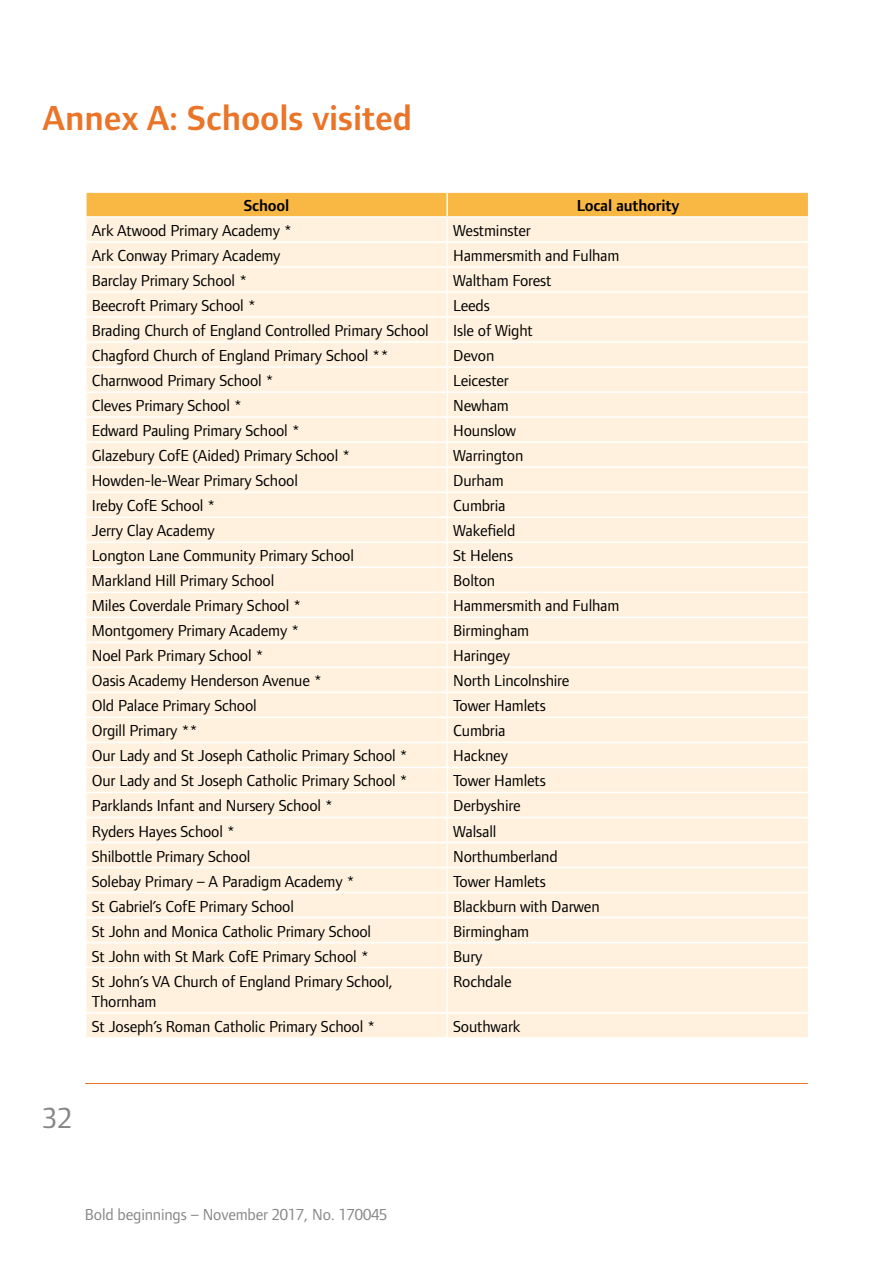
<style>
.page{position:relative;width:893px;height:1263px;background:#fff}
.page>*{position:absolute;margin:0;border:0;box-sizing:border-box;transform-origin:0 0}
._03_PAGE_HEADING-_co{font:600 36px "Foundry Form Sans";color:#ea7427}
.t1{font:30px "Foundry Form Sans";color:#878686}
._10_BODY_TEXT{font:16.5px/20.2px "Foundry Form Sans";letter-spacing:-.01em;color:#000}
.t2{font:16.5px "Foundry Form Sans";letter-spacing:-.01em;color:#878686}
._10_BODY_TEXT-2{font:600 16.5px "Foundry Form Sans";letter-spacing:-.01em;color:#000}
</style>
<div class="page">
<hr style="left:85px;top:1083px;width:723px;height:1px;background:#ea7427">
<div style="left:87px;top:968px;width:721px;height:69px;background:#fff1dd"></div>
<svg style="left:86px;top:192px;width:723px;height:775px;background:#fef0da"></svg>
<hr style="left:446px;top:968px;width:2px;height:44px;background:#fff">
<hr style="left:85px;top:1012px;width:362px;height:2px;background:#fff">
<hr style="left:447px;top:1012px;width:362px;height:2px;background:#fff">
<hr style="left:446px;top:1014px;width:2px;height:23px;background:#fff">
<p class="_03_PAGE_HEADING-_co" style="left:43px;top:98px;width:371px">Annex A: Schools visited</p>
<p class="_10_BODY_TEXT-2" style="left:244px;top:196px;width:47px">School</p>
<p class="_10_BODY_TEXT-2" style="left:577px;top:196px;width:104px">Local authority</p>
<p class="_10_BODY_TEXT" style="left:92px;top:220px;width:202px">Ark Atwood Primary Academy *</p>
<p class="_10_BODY_TEXT" style="left:453px;top:220px;width:79px">Westminster</p>
<p class="_10_BODY_TEXT" style="left:92px;top:245px;width:190px">Ark Conway Primary Academy</p>
<p class="_10_BODY_TEXT" style="left:453px;top:245px;width:168px">Hammersmith and Fulham</p>
<p class="_10_BODY_TEXT" style="left:92px;top:270px;width:157px">Barclay Primary School *</p>
<p class="_10_BODY_TEXT" style="left:453px;top:270px;width:100px">Waltham Forest</p>
<p class="_10_BODY_TEXT" style="left:92px;top:295px;width:166px">Beecroft Primary School *</p>
<p class="_10_BODY_TEXT" style="left:453px;top:295px;width:38px">Leeds</p>
<p class="_10_BODY_TEXT" style="left:92px;top:320px;width:338px">Brading Church of England Controlled Primary School</p>
<p class="_10_BODY_TEXT" style="left:453px;top:320px;width:81px">Isle of Wight</p>
<p class="_10_BODY_TEXT" style="left:92px;top:345px;width:298px">Chagford Church of England Primary School **</p>
<p class="_10_BODY_TEXT" style="left:453px;top:345px;width:43px">Devon</p>
<p class="_10_BODY_TEXT" style="left:92px;top:370px;width:183px">Charnwood Primary School *</p>
<p class="_10_BODY_TEXT" style="left:453px;top:370px;width:57px">Leicester</p>
<p class="_10_BODY_TEXT" style="left:92px;top:395px;width:152px">Cleves Primary School *</p>
<p class="_10_BODY_TEXT" style="left:453px;top:395px;width:57px">Newham</p>
<p class="_10_BODY_TEXT" style="left:92px;top:420px;width:210px">Edward Pauling Primary School *</p>
<p class="_10_BODY_TEXT" style="left:453px;top:420px;width:64px">Hounslow</p>
<p class="_10_BODY_TEXT" style="left:92px;top:445px;width:260px">Glazebury CofE (Aided) Primary School *</p>
<p class="_10_BODY_TEXT" style="left:453px;top:445px;width:72px">Warrington</p>
<p class="_10_BODY_TEXT" style="left:92px;top:470px;width:208px">Howden-le-Wear Primary School</p>
<p class="_10_BODY_TEXT" style="left:453px;top:470px;width:52px">Durham</p>
<p class="_10_BODY_TEXT" style="left:92px;top:495px;width:125px">Ireby CofE School *</p>
<p class="_10_BODY_TEXT" style="left:453px;top:495px;width:54px">Cumbria</p>
<p class="_10_BODY_TEXT" style="left:92px;top:520px;width:124px">Jerry Clay Academy</p>
<p class="_10_BODY_TEXT" style="left:453px;top:520px;width:64px">Wakefield</p>
<p class="_10_BODY_TEXT" style="left:92px;top:545px;width:264px">Longton Lane Community Primary School</p>
<p class="_10_BODY_TEXT" style="left:453px;top:545px;width:61px">St Helens</p>
<p class="_10_BODY_TEXT" style="left:92px;top:570px;width:184px">Markland Hill Primary School</p>
<p class="_10_BODY_TEXT" style="left:453px;top:570px;width:43px">Bolton</p>
<p class="_10_BODY_TEXT" style="left:92px;top:595px;width:211px">Miles Coverdale Primary School *</p>
<p class="_10_BODY_TEXT" style="left:453px;top:595px;width:168px">Hammersmith and Fulham</p>
<p class="_10_BODY_TEXT" style="left:92px;top:620px;width:209px">Montgomery Primary Academy *</p>
<p class="_10_BODY_TEXT" style="left:453px;top:620px;width:77px">Birmingham</p>
<p class="_10_BODY_TEXT" style="left:92px;top:646px;width:173px">Noel Park Primary School *</p>
<p class="_10_BODY_TEXT" style="left:453px;top:646px;width:58px">Haringey</p>
<p class="_10_BODY_TEXT" style="left:92px;top:671px;width:232px">Oasis Academy Henderson Avenue *</p>
<p class="_10_BODY_TEXT" style="left:453px;top:671px;width:118px">North Lincolnshire</p>
<p class="_10_BODY_TEXT" style="left:92px;top:696px;width:166px">Old Palace Primary School</p>
<p class="_10_BODY_TEXT" style="left:453px;top:696px;width:94px">Tower Hamlets</p>
<p class="_10_BODY_TEXT" style="left:92px;top:721px;width:107px">Orgill Primary **</p>
<p class="_10_BODY_TEXT" style="left:453px;top:721px;width:54px">Cumbria</p>
<p class="_10_BODY_TEXT" style="left:92px;top:746px;width:318px">Our Lady and St Joseph Catholic Primary School *</p>
<p class="_10_BODY_TEXT" style="left:453px;top:746px;width:56px">Hackney</p>
<p class="_10_BODY_TEXT" style="left:92px;top:771px;width:318px">Our Lady and St Joseph Catholic Primary School *</p>
<p class="_10_BODY_TEXT" style="left:453px;top:771px;width:94px">Tower Hamlets</p>
<p class="_10_BODY_TEXT" style="left:92px;top:796px;width:243px">Parklands Infant and Nursery School *</p>
<p class="_10_BODY_TEXT" style="left:453px;top:796px;width:69px">Derbyshire</p>
<p class="_10_BODY_TEXT" style="left:92px;top:821px;width:145px">Ryders Hayes School *</p>
<p class="_10_BODY_TEXT" style="left:453px;top:821px;width:45px">Walsall</p>
<p class="_10_BODY_TEXT" style="left:92px;top:846px;width:160px">Shilbottle Primary School</p>
<p class="_10_BODY_TEXT" style="left:453px;top:846px;width:106px">Northumberland</p>
<p class="_10_BODY_TEXT" style="left:92px;top:871px;width:264px">Solebay Primary – A Paradigm Academy *</p>
<p class="_10_BODY_TEXT" style="left:453px;top:871px;width:94px">Tower Hamlets</p>
<p class="_10_BODY_TEXT" style="left:92px;top:896px;width:204px">St Gabriel’s CofE Primary School</p>
<p class="_10_BODY_TEXT" style="left:453px;top:896px;width:148px">Blackburn with Darwen</p>
<p class="_10_BODY_TEXT" style="left:92px;top:921px;width:281px">St John and Monica Catholic Primary School</p>
<p class="_10_BODY_TEXT" style="left:453px;top:921px;width:77px">Birmingham</p>
<p class="_10_BODY_TEXT" style="left:92px;top:946px;width:279px">St John with St Mark CofE Primary School *</p>
<p class="_10_BODY_TEXT" style="left:453px;top:946px;width:31px">Bury</p>
<p class="_10_BODY_TEXT" style="left:92px;top:971px;width:303px">St John’s VA Church of England Primary School,<br>Thornham</p>
<p class="_10_BODY_TEXT" style="left:453px;top:971px;width:60px">Rochdale</p>
<p class="_10_BODY_TEXT" style="left:92px;top:1016px;width:285px">St Joseph’s Roman Catholic Primary School *</p>
<p class="_10_BODY_TEXT" style="left:453px;top:1016px;width:69px">Southwark</p>
<h2 class="t1" style="left:43px;top:1101px;width:31px">32</h2>
<p class="t2" style="left:85px;top:1206px;width:304px">Bold beginnings – November 2017, No. 170045</p>
</div>
